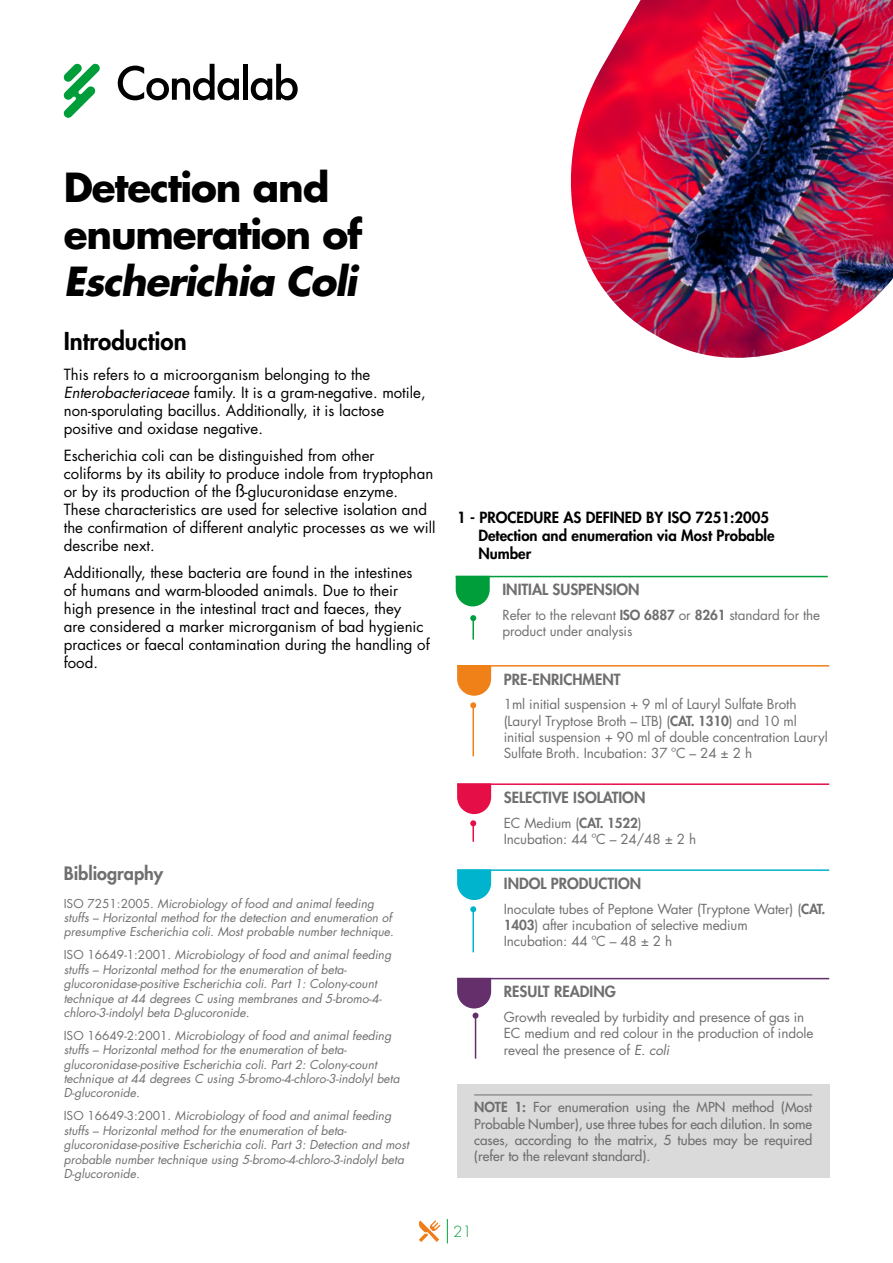
<style>
.page{position:relative;width:893px;height:1263px;background:#fff}
.page>*{position:absolute;margin:0;border:0;box-sizing:border-box;transform-origin:0 0}
.t1{font:700 39px/46.8px "Futura Std";letter-spacing:-.03em;color:#000}
.t2{font:italic 700 39px "Futura Std";letter-spacing:-.03em;color:#000}
.t3{font:800 24px "Futura Std";color:#000}
.t4{font:800 18px "Futura Std";color:#706f6f}
.t5{font:15px/18px "Futura Std";color:#000}
.t6{font:800 15px/18px "Futura Std";color:#000}
.t7{font:800 15px "Futura Std";color:#706f6f}
.t8{font:300 15px "Futura Std";color:#009e3a}
.t9{font:13.5px/16.2px "Futura Std";letter-spacing:-.01em;color:#706f6f}
.t10{font:500 13.5px/16.2px "Futura Std";color:#706f6f;text-align:justify}
.t11{font:italic 12px/14.4px "Futura Std";color:#706f6f}
.s1{font-style:italic}
.s2{font-weight:500}
.s3{font-style:normal}
.s4{font-weight:800}
</style>
<div class="page">
<svg style="left:419px;top:1220px;width:21px;height:22px"></svg>
<svg style="left:447px;top:1219px;width:1px;height:24px"></svg>
<img style="left:570px;top:0;width:323px;height:358px">
<svg style="left:64px;top:64px;width:36px;height:54px"></svg>
<svg style="left:118px;top:64px;width:121px;height:36px"></svg>
<div style="left:243px;top:64px;width:5px;height:36px;background:#000"></div>
<svg style="left:251px;top:64px;width:47px;height:36px"></svg>
<svg style="left:457px;top:667px;width:34px;height:29px"></svg>
<hr style="left:472px;top:705px;width:2px;height:51px;background:#f08018">
<svg style="left:470px;top:702px;width:6px;height:6px"></svg>
<hr style="left:457px;top:665px;width:372px;height:2px;background:#f08018">
<svg style="left:457px;top:785px;width:34px;height:29px"></svg>
<svg style="left:470px;top:820px;width:6px;height:22px"></svg>
<hr style="left:457px;top:783px;width:372px;height:2px;background:#e50e46">
<svg style="left:457px;top:871px;width:34px;height:29px"></svg>
<hr style="left:472px;top:909px;width:2px;height:43px;background:#00b4ce">
<svg style="left:470px;top:906px;width:6px;height:6px"></svg>
<hr style="left:457px;top:869px;width:372px;height:2px;background:#00b4ce">
<hr style="left:475px;top:1015px;width:1px;height:44px;background:#652f6c">
<svg style="left:457px;top:979px;width:34px;height:39px"></svg>
<hr style="left:457px;top:978px;width:372px;height:1px;background:#652f6c">
<div style="left:457px;top:1084px;width:372px;height:94px;background:#dadada"></div>
<hr style="left:474px;top:1094px;width:338px;height:1px;background:#706f6f">
<hr style="left:472px;top:618px;width:2px;height:21px;background:#009e3a">
<svg style="left:470px;top:615px;width:6px;height:6px"></svg>
<svg style="left:456px;top:577px;width:34px;height:29px"></svg>
<hr style="left:456px;top:576px;width:372px;height:1px;background:#009e3a">
<h1 class="t1" style="left:64px;top:164px;width:300px">Detection and enumeration of</h1>
<h1 class="t2" style="left:64px;top:255px;width:295px">Escherichia Coli</h1>
<h2 class="t3" style="left:64px;top:326px;width:124px">Introduction</h2>
<p class="t5" style="left:64px;top:366px;width:363px">This refers to a microorganism belonging to the <span class="s1">Enterobacteriaceae</span> family. It is a gram-negative. motile, non-sporulating bacillus. Additionally, it is lactose positive and oxidase negative.</p>
<p class="t5" style="left:64px;top:447px;width:373px">Escherichia coli can be distinguished from other coliforms by its ability to produce indole from tryptophan or by its production of the <span class="s2">ß</span>-glucuronidase enzyme.<br>These characteristics are used for selective isolation and the confirmation of different analytic processes as we will describe next.</p>
<p class="t5" style="left:64px;top:563px;width:367px">Additionally, these bacteria are found in the intestines<br>of humans and warm-blooded animals. Due to their high presence in the intestinal tract and faeces, they<br>are considered a marker microrganism of bad hygienic practices or faecal contamination during the handling of food.</p>
<h3 class="t4" style="left:64px;top:862px;width:101px">Bibliography</h3>
<p class="t11" style="left:64px;top:896px;width:332px"><span class="s3">ISO 7251:2005.</span> Microbiology of food and animal feeding stuffs – Horizontal method for the detection and enumeration of presumptive Escherichia coli. Most probable number technique<span class="s3">.</span></p>
<p class="t11" style="left:64px;top:948px;width:329px"><span class="s3">ISO 16649-1:2001.</span> Microbiology of food and animal feeding stuffs – Horizontal method for the enumeration of beta&shy;glucoronidase-positive Escherichia coli. Part 1: Colony-count technique at 44 degrees C using membranes and 5-bromo-4- chloro-3-indolyl beta D-glucoronide.</p>
<p class="t11" style="left:64px;top:1028px;width:337px"><span class="s3">ISO 16649-2:2001.</span> Microbiology of food and animal feeding stuffs – Horizontal method for the enumeration of beta&shy;glucoronidase-positive Escherichia coli. Part 2: Colony-count technique at 44 degrees C using 5-bromo-4-chloro-3-indolyl beta D-glucoronide.</p>
<p class="t11" style="left:64px;top:1109px;width:347px"><span class="s3">ISO 16649-3:2001.</span> Microbiology of food and animal feeding stuffs – Horizontal method for the enumeration of beta&shy;glucoronidase-positive Escherichia coli. Part 3: Detection and most probable number technique using 5-bromo-4-chloro-3-indolyl beta D-glucoronide.</p>
<p class="t6" style="left:478px;top:508px;width:298px;text-indent:-21px">1 - PROCEDURE AS DEFINED BY ISO 7251:2005<br>Detection and enumeration via Most Probable<br>Number</p>
<p class="t7" style="left:502px;top:580px;width:139px">INITIAL SUSPENSION</p>
<p class="t9" style="left:502px;top:607px;width:319px">Refer to the relevant <span class="s4">ISO 6887</span> or <span class="s4">8261</span> standard for the product under analysis</p>
<p class="t7" style="left:504px;top:670px;width:118px">PRE-ENRICHMENT</p>
<p class="t9" style="left:504px;top:696px;width:325px">1ml initial suspension + 9 ml of Lauryl Sulfate Broth (Lauryl Tryptose Broth – LTB) (<span class="s4">CAT. 1310</span>) and 10 ml initial suspension + 90 ml of double concentration Lauryl Sulfate Broth. Incubation: 37 ºC – 24 ± 2 h</p>
<p class="t7" style="left:504px;top:788px;width:143px">SELECTIVE ISOLATION</p>
<p class="t9" style="left:504px;top:815px;width:194px">EC Medium (<span class="s4">CAT. 1522</span>)<br>Incubation: 44 ºC – 24/48 ± 2 h</p>
<p class="t7" style="left:504px;top:874px;width:139px">INDOL PRODUCTION</p>
<p class="t9" style="left:504px;top:901px;width:323px">Inoculate tubes of Peptone Water (Tryptone Water) (<span class="s4">CAT.<br>1403</span>) after incubation of selective medium<br>Incubation: 44 ºC – 48 ± 2 h</p>
<p class="t7" style="left:504px;top:982px;width:113px">RESULT READING</p>
<p class="t9" style="left:504px;top:1009px;width:311px">Growth revealed by turbidity and presence of gas in<br>EC medium and red colour in the production of indole reveal the presence of <span class="s1">E. coli</span></p>
<p class="t10" style="left:474px;top:1099px;width:340px"><span class="s4">NOTE 1:</span> For enumeration using the MPN method (Most Probable Number), use three tubes for each dilution. In some cases, according to the matrix, 5 tubes may be required (refer to the relevant standard).</p>
<p class="t8" style="left:453px;top:1222px;width:20px">21</p>
</div>
